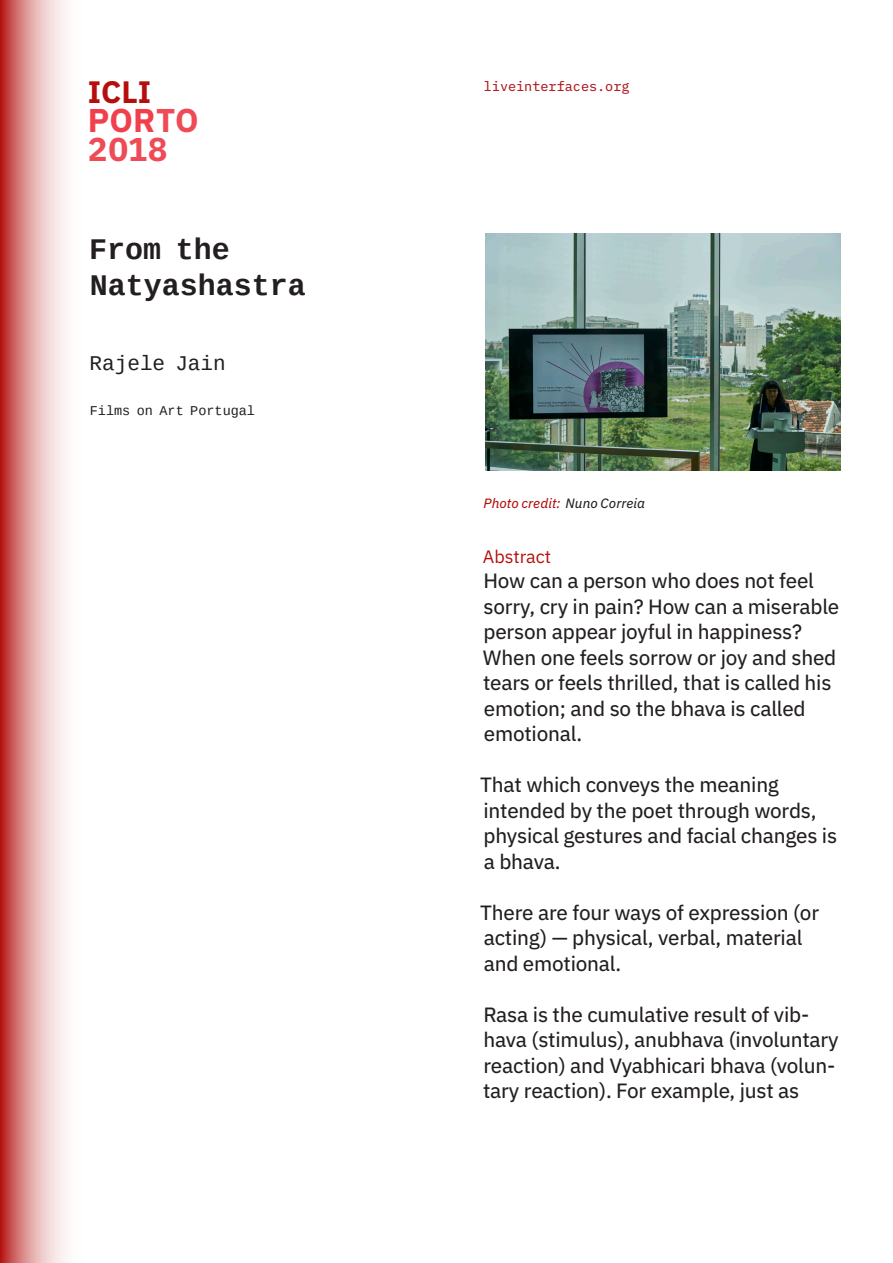
<style>
.page{position:relative;width:893px;height:1263px;background:#fff}
.page>*{position:absolute;margin:0;border:0;box-sizing:border-box;transform-origin:0 0}
.t1{font:700 33px/28.8px "IBM Plex Sans";color:#ef4b56}
.t2{font:700 31.05px "IBM Plex Sans";color:#b40f0d}
.Titulo_Principal{font:700 30px/36px "Cousine";color:#231f20}
.Autor{font:21px "Cousine";color:#231f20}
.Abstract{font:20.7px/25.5px "IBM Plex Sans Text";letter-spacing:-.01em;color:#231f20}
.Abstract-2{font:18px "IBM Plex Sans";color:#b40f0d}
.legendas{font:italic 13.5px "IBM Plex Sans Text";letter-spacing:.01em;color:#b40f0d}
.t3{font:13.5px "IBM Plex Mono Text";color:#b01e22}
.Autor-2{font:13.5px "Cousine";color:#231f20}
.s1{color:#f1404b}
.s2{color:#231f20}
</style>
<div class="page">
<svg style="left:0;top:0;width:65px;height:1263px;background:#de9897"></svg>
<img style="left:485px;top:234px;width:355px;height:236px">
<h2 class="t2" style="left:88px;top:68px;width:65px">ICLI</h2>
<h1 class="t1" style="left:88px;top:103px;width:112px"><span class="s1">POR</span>TO<br>2018</h1>
<p class="Titulo_Principal" style="left:89px;top:232px;width:218px">From the<br>Natyashastra</p>
<p class="Autor" style="left:90px;top:349px;width:138px">Rajele Jain</p>
<p class="Autor-2" style="left:90px;top:402px;width:167px">Films on Art Portugal</p>
<p class="t3" style="left:484px;top:76px;width:147px">liveinterfaces.org</p>
<p class="legendas" style="left:484px;top:492px;width:163px">Photo credit: <span class="s2">Nuno Correia</span></p>
<p class="Abstract-2" style="left:483px;top:543px;width:70px">Abstract</p>
<p class="Abstract" style="left:483px;top:566px;width:358px">How can a person who does not feel sorry, cry in pain? How can a miserable person appear joyful in happiness?<br>When one feels sorrow or joy and shed tears or feels thrilled, that is called his emotion; and so the bhava is called emotional.</p>
<p class="Abstract" style="left:480px;top:770px;width:358px">That which conveys the meaning intended by the poet through words, physical gestures and facial changes is a bhava.</p>
<p class="Abstract" style="left:480px;top:898px;width:340px">There are four ways of expression (or acting) — physical, verbal, material and emotional.</p>
<p class="Abstract" style="left:483px;top:1000px;width:357px">Rasa is the cumulative result of vib&shy;hava (stimulus), anubhava (involuntary reaction) and Vyabhicari bhava (volun&shy;tary reaction). For example, just as</p>
</div>
